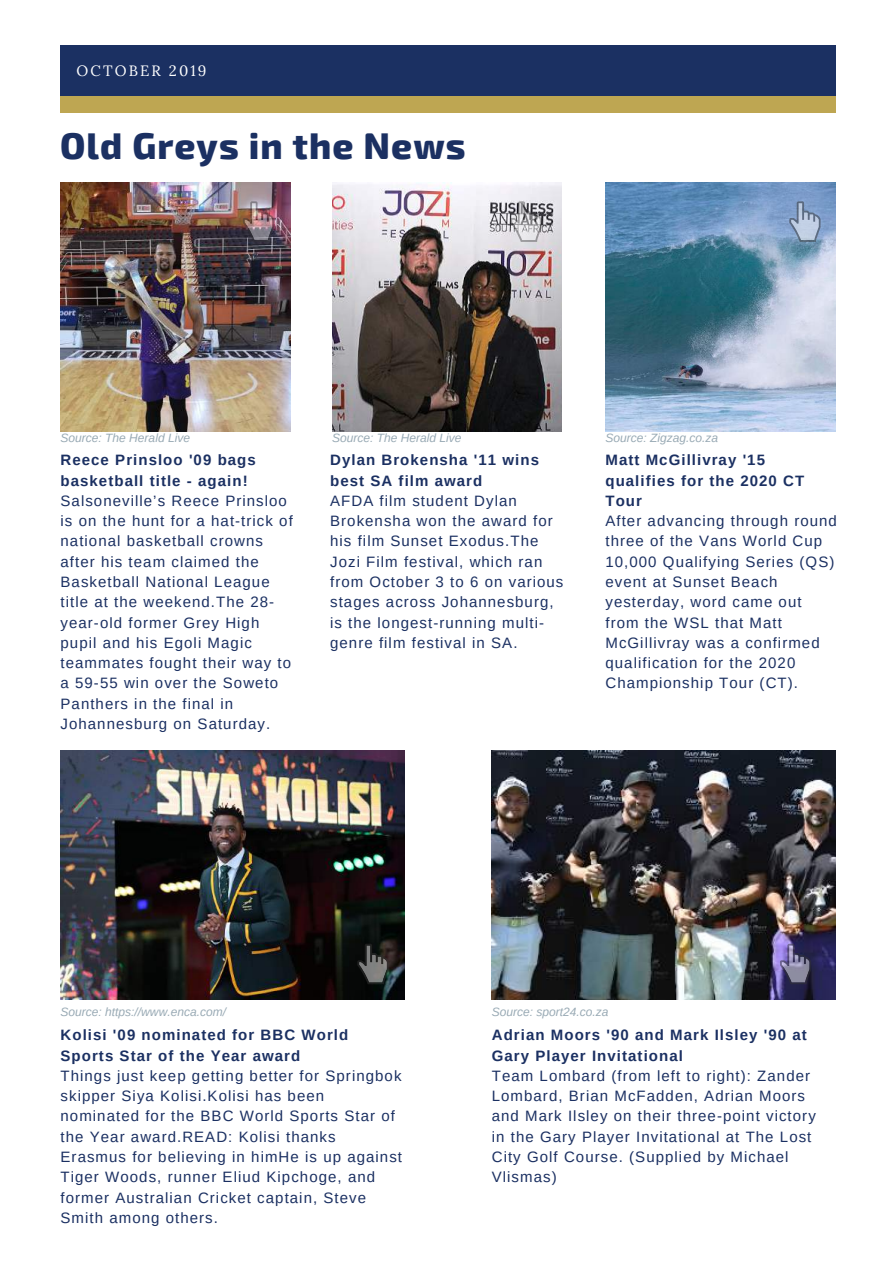
<style>
.page{position:relative;width:894px;height:1264px;background:#fff}
.page>*{position:absolute;margin:0;border:0;box-sizing:border-box;transform-origin:0 0}
.t1{font:800 36.45px "Exo 2";letter-spacing:.03em;color:#1b3062}
.t2{font:15px/20.2px "Arimo";letter-spacing:.07em;color:#1b3062}
.t3{font:700 15px/20.2px "Arimo";letter-spacing:.07em;color:#1b3062}
.t4{font:14.85px "Lora";letter-spacing:.14em;color:#fff}
.t5{font:italic 12px "Arimo";color:#99aab5}
</style>
<div class="page">
<div style="left:60px;top:45px;width:775px;height:53px;background:#1b3062"></div>
<div style="left:60px;top:97px;width:775px;height:15px;background:#bea652"></div>
<img style="left:60px;top:182px;width:230px;height:249px">
<img style="left:60px;top:750px;width:344px;height:249px">
<img style="left:332px;top:182px;width:229px;height:249px">
<img style="left:605px;top:182px;width:230px;height:249px">
<svg style="left:243px;top:201px;width:31px;height:41px"></svg>
<svg style="left:510px;top:201px;width:31px;height:41px"></svg>
<svg style="left:789px;top:201px;width:31px;height:41px"></svg>
<img style="left:491px;top:750px;width:344px;height:249px">
<svg style="left:357px;top:943px;width:31px;height:41px"></svg>
<svg style="left:779px;top:943px;width:32px;height:41px"></svg>
<p class="t4" style="left:77px;top:61px;width:131px">OCTOBER 2019</p>
<h1 class="t1" style="left:60px;top:122px;width:407px">Old Greys in the News</h1>
<p class="t5" style="left:60px;top:431px;width:131px">Source: The Herald Live</p>
<p class="t5" style="left:332px;top:431px;width:131px">Source: The Herald Live</p>
<p class="t3" style="left:330px;top:450px;width:210px">Dylan Brokensha '11 wins best SA film award</p>
<p class="t2" style="left:330px;top:490px;width:235px">AFDA film student Dylan<br>Brokensha won the award for his film Sunset Exodus.The<br>Jozi Film festival, which ran from October 3 to 6 on various stages across Johannesburg, is the longest-running multi&shy;genre film festival in SA.</p>
<p class="t3" style="left:60px;top:450px;width:197px">Reece Prinsloo '09 bags basketball title - again!</p>
<p class="t2" style="left:60px;top:490px;width:234px">Salsoneville’s Reece Prinsloo is on the hunt for a hat-trick of national basketball crowns after his team claimed the<br>Basketball National League title at the weekend.The 28- year-old former Grey High pupil and his Egoli Magic teammates fought their way to a 59-55 win over the Soweto<br>Panthers in the final in<br>Johannesburg on Saturday.</p>
<p class="t5" style="left:605px;top:431px;width:114px">Source: Zigzag.co.za</p>
<p class="t3" style="left:605px;top:450px;width:200px">Matt McGillivray '15 qualifies for the 2020 CT<br>Tour</p>
<p class="t2" style="left:605px;top:511px;width:233px">After advancing through round three of the Vans World Cup<br>10,000 Qualifying Series (QS) event at Sunset Beach yesterday, word came out from the WSL that Matt<br>McGillivray was a confirmed qualification for the 2020<br>Championship Tour (CT).</p>
<p class="t5" style="left:60px;top:1005px;width:167px">Source: https://www.enca.com/</p>
<p class="t3" style="left:60px;top:1025px;width:289px">Kolisi '09 nominated for BBC World<br>Sports Star of the Year award</p>
<p class="t2" style="left:60px;top:1065px;width:343px">Things just keep getting better for Springbok skipper Siya Kolisi.Kolisi has been nominated for the BBC World Sports Star of the Year award.READ: Kolisi thanks Erasmus for believing in himHe is up against Tiger Woods, runner Eliud Kipchoge, and former Australian Cricket captain, Steve Smith among others.</p>
<p class="t5" style="left:491px;top:1005px;width:118px">Source: sport24.co.za</p>
<p class="t3" style="left:491px;top:1025px;width:316px">Adrian Moors '90 and Mark Ilsley '90 at<br>Gary Player Invitational</p>
<p class="t2" style="left:491px;top:1065px;width:325px">Team Lombard (from left to right): Zander Lombard, Brian McFadden, Adrian Moors and Mark Ilsley on their three-point victory in the Gary Player Invitational at The Lost City Golf Course. (Supplied by Michael Vlismas)</p>
</div>
